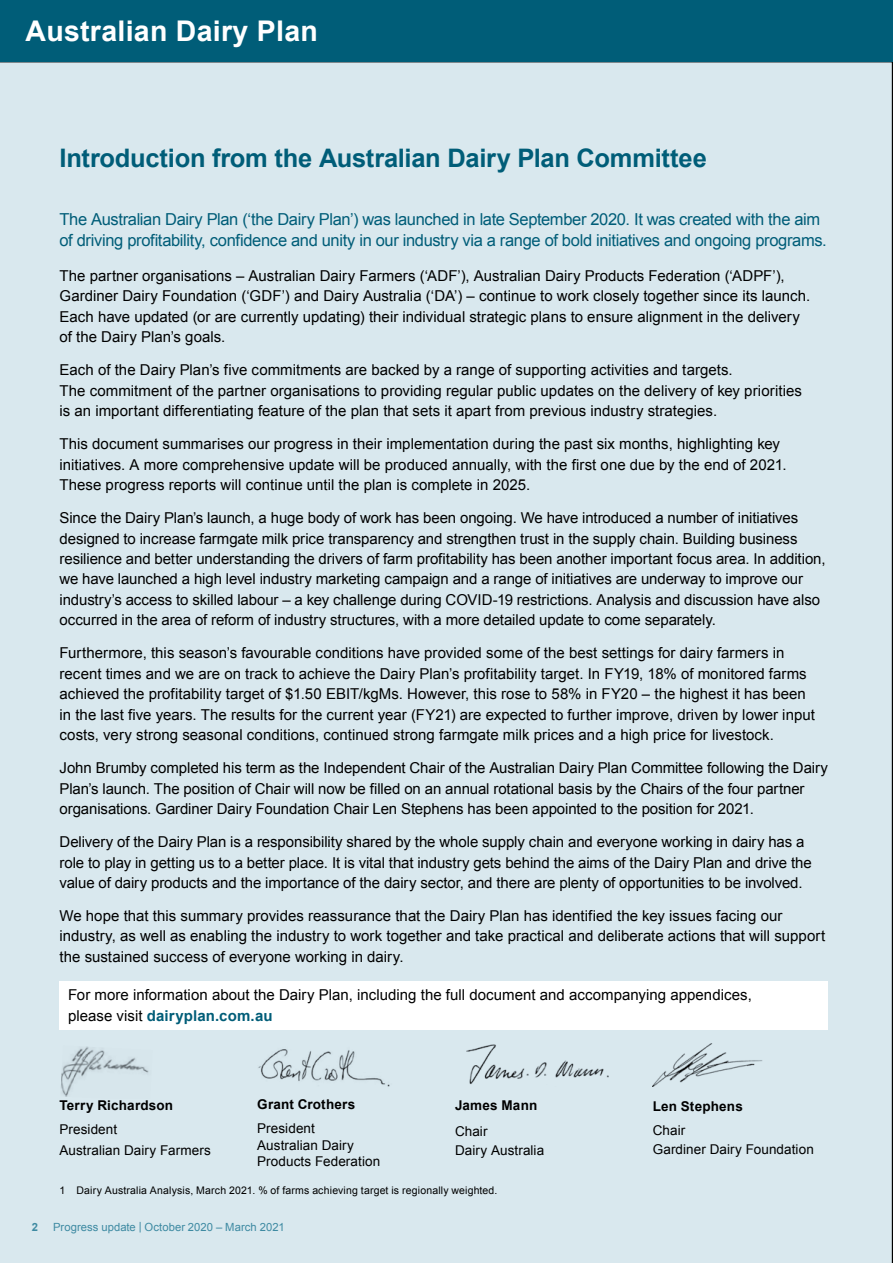
<style>
.page{position:relative;width:893px;height:1263px;background:#fff}
.page>*{position:absolute;margin:0;border:0;box-sizing:border-box;transform-origin:0 0}
.t1{font:700 28.5px "Arial";letter-spacing:.01em;color:#fff}
.t2{font:700 25.5px "Arial";letter-spacing:-.01em;color:#005d78}
.t3{font:16.5px/21px "Arial";letter-spacing:-.02em;color:#005d78}
.t4{font:15px/20.4px "Arial";color:#000}
.t5{font:13.5px/16.5px "Arial";letter-spacing:.005em;color:#000}
.t6{font:700 13.5px "Arial";letter-spacing:.015em;color:#000}
.t7{font:11.25px "Arial";letter-spacing:.005em;color:#3e8aa2}
.t8{font:700 11.25px "Arial";color:#3e8aa2}
.t9{font:10.5px "Arial";letter-spacing:.015em;color:#000}
.s1{font-weight:700;color:#005d78}
</style>
<div class="page">
<div style="left:0;top:62px;width:893px;height:1201px;background:#d9e8ee"></div>
<div style="left:0;top:0;width:893px;height:62px;background:#005d78"></div>
<div style="left:60px;top:981px;width:768px;height:49px;background:#fff"></div>
<img style="left:60px;top:1045px;width:93px;height:53px">
<img style="left:257px;top:1044px;width:141px;height:45px">
<img style="left:462px;top:1044px;width:152px;height:42px">
<img style="left:653px;top:1044px;width:115px;height:42px">
<h1 class="t1" style="left:26px;top:12px;width:294px">Australian Dairy Plan</h1>
<h2 class="t2" style="left:60px;top:141px;width:649px">Introduction from the Australian Dairy Plan Committee</h2>
<p class="t3" style="left:60px;top:208px;width:769px">The Australian Dairy Plan (‘the Dairy Plan’) was launched in late September 2020. It was created with the aim of driving profitability, confidence and unity in our industry via a range of bold initiatives and ongoing programs.</p>
<p class="t4" style="left:60px;top:266px;width:752px">The partner organisations – Australian Dairy Farmers (‘ADF’), Australian Dairy Products Federation (‘ADPF’), Gardiner Dairy Foundation (‘GDF’) and Dairy Australia (‘DA’) – continue to work closely together since its launch.<br>Each have updated (or are currently updating) their individual strategic plans to ensure alignment in the delivery of the Dairy Plan’s goals.</p>
<p class="t4" style="left:60px;top:360px;width:744px">Each of the Dairy Plan’s five commitments are backed by a range of supporting activities and targets.<br>The commitment of the partner organisations to providing regular public updates on the delivery of key priorities is an important differentiating feature of the plan that sets it apart from previous industry strategies.</p>
<p class="t4" style="left:60px;top:434px;width:728px">This document summarises our progress in their implementation during the past six months, highlighting key initiatives. A more comprehensive update will be produced annually, with the first one due by the end of 2021.<br>These progress reports will continue until the plan is complete in 2025.</p>
<p class="t4" style="left:60px;top:508px;width:767px">Since the Dairy Plan’s launch, a huge body of work has been ongoing. We have introduced a number of initiatives designed to increase farmgate milk price transparency and strengthen trust in the supply chain. Building business resilience and better understanding the drivers of farm profitability has been another important focus area. In addition, we have launched a high level industry marketing campaign and a range of initiatives are underway to improve our industry’s access to skilled labour – a key challenge during COVID-19 restrictions. Analysis and discussion have also occurred in the area of reform of industry structures, with a more detailed update to come separately.</p>
<p class="t4" style="left:60px;top:643px;width:757px">Furthermore, this season’s favourable conditions have provided some of the best settings for dairy farmers in recent times and we are on track to achieve the Dairy Plan’s profitability target. In FY19, 18% of monitored farms achieved the profitability target of $1.50 EBIT/kgMs. However, this rose to 58% in FY20 – the highest it has been in the last five years. The results for the current year (FY21) are expected to further improve, driven by lower input costs, very strong seasonal conditions, continued strong farmgate milk prices and a high price for livestock.</p>
<p class="t4" style="left:60px;top:758px;width:770px">John Brumby completed his term as the Independent Chair of the Australian Dairy Plan Committee following the Dairy<br>Plan’s launch. The position of Chair will now be filled on an annual rotational basis by the Chairs of the four partner organisations. Gardiner Dairy Foundation Chair Len Stephens has been appointed to the position for 2021.</p>
<p class="t4" style="left:60px;top:832px;width:754px">Delivery of the Dairy Plan is a responsibility shared by the whole supply chain and everyone working in dairy has a role to play in getting us to a better place. It is vital that industry gets behind the aims of the Dairy Plan and drive the value of dairy products and the importance of the dairy sector, and there are plenty of opportunities to be involved.</p>
<p class="t4" style="left:60px;top:906px;width:767px">We hope that this summary provides reassurance that the Dairy Plan has identified the key issues facing our industry, as well as enabling the industry to work together and take practical and deliberate actions that will support the sustained success of everyone working in dairy.</p>
<p class="t4" style="left:68px;top:984px;width:685px;line-height:21px">For more information about the Dairy Plan, including the full document and accompanying appendices, please visit <span class="s1">dairyplan.com.au</span></p>
<p class="t6" style="left:60px;top:1097px;width:115px">Terry Richardson</p>
<p class="t5" style="left:60px;top:1120px;width:153px;line-height:20.1px">President<br>Australian Dairy Farmers</p>
<p class="t6" style="left:257px;top:1095px;width:99px">Grant Crothers</p>
<p class="t5" style="left:257px;top:1120px;width:125px">President<br>Australian Dairy<br>Products Federation</p>
<p class="t6" style="left:455px;top:1096px;width:84px">James Mann</p>
<p class="t5" style="left:455px;top:1122px;width:91px;line-height:18.6px">Chair<br>Dairy Australia</p>
<p class="t9" style="left:60px;top:1183px;width:439px">1 Dairy Australia Analysis, March 2021. % of farms achieving target is regionally weighted.</p>
<p class="t8" style="left:32px;top:1219px;width:8px">2</p>
<p class="t7" style="left:53px;top:1220px;width:233px">Progress update | October 2020 – March 2021</p>
<p class="t6" style="left:653px;top:1097px;width:92px">Len Stephens</p>
<p class="t5" style="left:653px;top:1121px;width:163px;line-height:18.6px">Chair<br>Gardiner Dairy Foundation</p>
</div>
